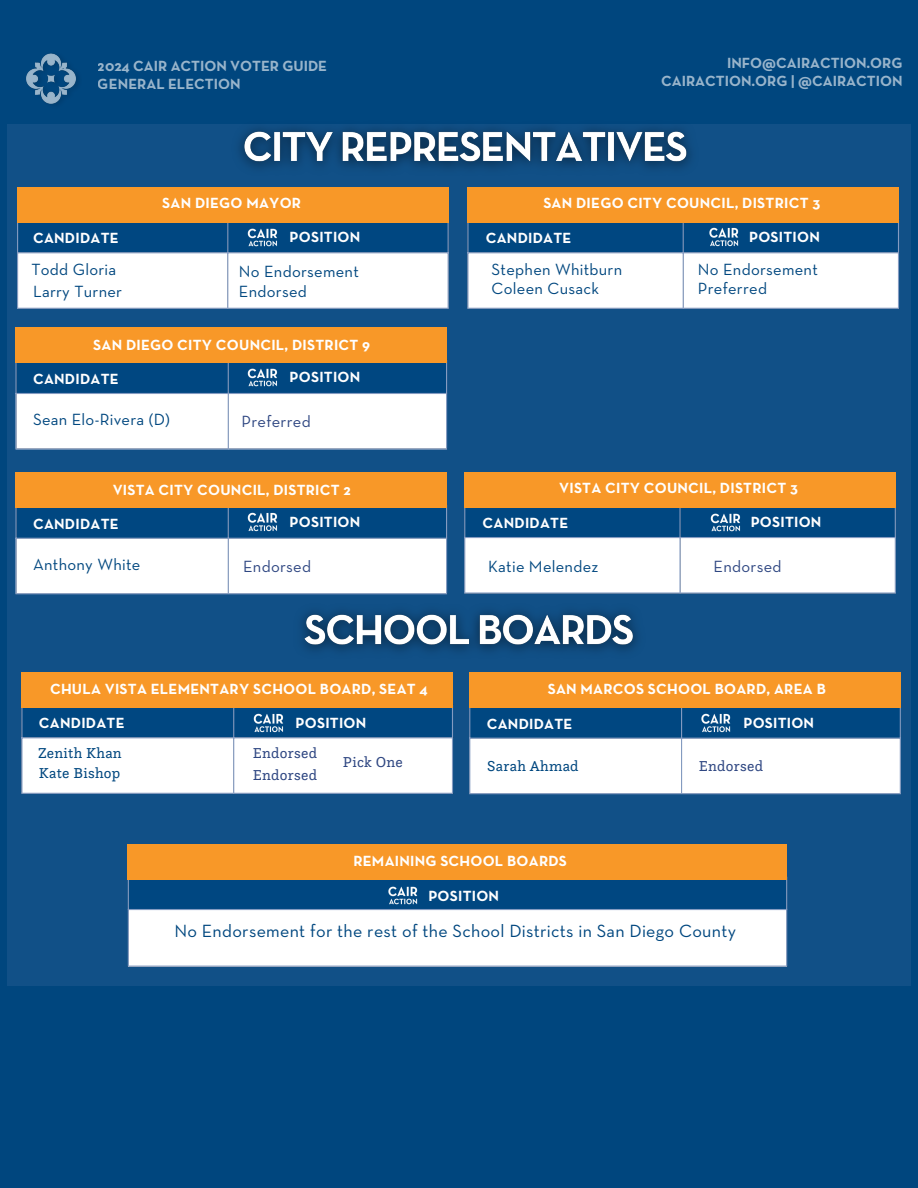
<style>
.page{position:relative;width:918px;height:1188px;background:#00467e}
.page>*{position:absolute;margin:0;border:0;box-sizing:border-box;transform-origin:0 0}
.t1{font:18px "Neutraface Text";letter-spacing:.015em;color:#00477f}
.t2{font:16.5px "Neutraface Text";letter-spacing:.015em;color:#00477f}
.t3{font:16.5px "Neutraface Text";letter-spacing:.015em;color:#2f4782}
.t4{font:700 15px/18px "Neutraface Text";letter-spacing:.015em;color:#fff}
.t5{font:15px "Questa Slab";letter-spacing:.015em;color:#2f4782}
.t6{font:15px "Questa Slab";letter-spacing:.015em;color:#00477f}
</style>
<div class="page">
<div style="left:7px;top:125px;width:904px;height:861px;background:#115087"></div>
<img style="left:224px;top:124px;width:482px;height:45px">
<svg style="left:18px;top:222px;width:430px;height:86px;background:#aac0d2"></svg>
<hr style="left:17px;top:220px;width:1px;height:88px;background:#849bc1">
<hr style="left:227px;top:220px;width:1px;height:88px;background:#849bc1">
<hr style="left:448px;top:220px;width:1px;height:88px;background:#849bc1">
<hr style="left:17px;top:252px;width:432px;height:1px;background:#849bc1">
<hr style="left:17px;top:308px;width:432px;height:1px;background:#849bc1">
<svg style="left:469px;top:222px;width:429px;height:86px;background:#aac0d2"></svg>
<hr style="left:467px;top:220px;width:2px;height:88px;background:#849bc1">
<hr style="left:683px;top:220px;width:1px;height:88px;background:#849bc1">
<hr style="left:898px;top:220px;width:1px;height:88px;background:#849bc1">
<hr style="left:467px;top:252px;width:432px;height:1px;background:#849bc1">
<hr style="left:467px;top:308px;width:432px;height:1px;background:#849bc1">
<div style="left:17px;top:187px;width:432px;height:35px;background:#f89828"></div>
<div style="left:467px;top:187px;width:432px;height:35px;background:#f89828"></div>
<svg style="left:17px;top:363px;width:429px;height:85px;background:#a7c0d3"></svg>
<hr style="left:15px;top:361px;width:2px;height:87px;background:#849bc1">
<hr style="left:228px;top:361px;width:1px;height:87px;background:#849bc1">
<hr style="left:446px;top:361px;width:1px;height:87px;background:#849bc1">
<hr style="left:15px;top:393px;width:432px;height:1px;background:#849bc1">
<hr style="left:15px;top:448px;width:432px;height:2px;background:#849bc1">
<div style="left:15px;top:328px;width:432px;height:35px;background:#f89828"></div>
<img style="left:247px;top:226px;width:35px;height:23px">
<img style="left:247px;top:366px;width:35px;height:23px">
<img style="left:26px;top:53px;width:52px;height:51px">
<img style="left:708px;top:226px;width:35px;height:22px">
<svg style="left:465px;top:507px;width:430px;height:85px;background:#aac0d2"></svg>
<hr style="left:464px;top:505px;width:1px;height:87px;background:#849bc1">
<hr style="left:679px;top:505px;width:2px;height:87px;background:#849bc1">
<hr style="left:895px;top:505px;width:1px;height:87px;background:#849bc1">
<hr style="left:464px;top:537px;width:432px;height:1px;background:#849bc1">
<hr style="left:464px;top:592px;width:432px;height:2px;background:#849bc1">
<div style="left:464px;top:472px;width:432px;height:35px;background:#f89828"></div>
<svg style="left:17px;top:508px;width:429px;height:85px;background:#a7c0d3"></svg>
<hr style="left:15px;top:505px;width:2px;height:88px;background:#849bc1">
<hr style="left:228px;top:505px;width:1px;height:88px;background:#849bc1">
<hr style="left:446px;top:505px;width:1px;height:88px;background:#849bc1">
<hr style="left:15px;top:538px;width:432px;height:1px;background:#849bc1">
<hr style="left:15px;top:593px;width:432px;height:1px;background:#849bc1">
<div style="left:15px;top:473px;width:432px;height:35px;background:#f89828"></div>
<img style="left:247px;top:511px;width:35px;height:22px">
<img style="left:710px;top:511px;width:35px;height:23px">
<img style="left:301px;top:611px;width:337px;height:41px">
<svg style="left:23px;top:707px;width:429px;height:86px;background:#aac0d2"></svg>
<hr style="left:21px;top:705px;width:2px;height:88px;background:#849bc1">
<hr style="left:233px;top:705px;width:1px;height:88px;background:#849bc1">
<hr style="left:452px;top:705px;width:1px;height:88px;background:#849bc1">
<hr style="left:21px;top:737px;width:432px;height:1px;background:#849bc1">
<hr style="left:21px;top:793px;width:432px;height:1px;background:#849bc1">
<div style="left:21px;top:672px;width:432px;height:35px;background:#f89828"></div>
<img style="left:253px;top:712px;width:35px;height:22px">
<svg style="left:470px;top:708px;width:430px;height:85px;background:#a8c0d4"></svg>
<hr style="left:469px;top:705px;width:1px;height:88px;background:#849bc1">
<hr style="left:681px;top:705px;width:1px;height:88px;background:#849bc1">
<hr style="left:900px;top:705px;width:1px;height:88px;background:#849bc1">
<hr style="left:469px;top:738px;width:432px;height:1px;background:#849bc1">
<hr style="left:469px;top:793px;width:432px;height:1px;background:#849bc1">
<div style="left:469px;top:673px;width:432px;height:35px;background:#f89828"></div>
<img style="left:701px;top:712px;width:35px;height:22px">
<div style="left:128px;top:877px;width:659px;height:33px;background:#004781"></div>
<div style="left:128px;top:909px;width:659px;height:57px;background:#fff"></div>
<hr style="left:128px;top:877px;width:1px;height:89px;background:#849bc1">
<hr style="left:786px;top:877px;width:1px;height:89px;background:#849bc1">
<hr style="left:128px;top:909px;width:659px;height:1px;background:#849bc1">
<hr style="left:128px;top:966px;width:659px;height:1px;background:#849bc1">
<div style="left:128px;top:845px;width:659px;height:35px;background:#f89828"></div>
<img style="left:388px;top:886px;width:30px;height:19px">
<p class="t4" style="left:98px;top:58px;width:231px">2024 CAIR ACTION VOTER GUIDE<br>GENERAL ELECTION</p>
<p class="t4" style="left:661px;top:55px;width:243px;text-align:right">INFO@CAIRACTION.ORG<br>CAIRACTION.ORG | @CAIRACTION</p>
<h2 class="t4" style="left:162px;top:195px;width:140px">SAN DIEGO MAYOR</h2>
<h2 class="t4" style="left:543px;top:195px;width:278px">SAN DIEGO CITY COUNCIL, DISTRICT 3</h2>
<p class="t4" style="left:33px;top:230px;width:87px">CANDIDATE</p>
<h3 class="t4" style="left:290px;top:229px;width:72px">POSITION</h3>
<h3 class="t4" style="left:486px;top:230px;width:87px">CANDIDATE</h3>
<h3 class="t4" style="left:749px;top:229px;width:72px">POSITION</h3>
<p class="t2" style="left:31px;top:262px;width:86px">Todd Gloria</p>
<h2 class="t2" style="left:239px;top:264px;width:122px">No Endorsement</h2>
<h2 class="t2" style="left:492px;top:262px;width:132px">Stephen Whitburn</h2>
<h2 class="t2" style="left:698px;top:262px;width:122px">No Endorsement</h2>
<h3 class="t2" style="left:33px;top:285px;width:91px">Larry Turner</h3>
<h2 class="t2" style="left:239px;top:285px;width:70px">Endorsed</h2>
<h2 class="t2" style="left:698px;top:281px;width:71px">Preferred</h2>
<h2 class="t2" style="left:492px;top:281px;width:109px">Coleen Cusack</h2>
<h3 class="t4" style="left:93px;top:337px;width:278px">SAN DIEGO CITY COUNCIL, DISTRICT 9</h3>
<h3 class="t4" style="left:33px;top:371px;width:87px">CANDIDATE</h3>
<p class="t4" style="left:290px;top:369px;width:72px">POSITION</p>
<h3 class="t2" style="left:33px;top:412px;width:138px">Sean Elo-Rivera (D)</h3>
<h3 class="t3" style="left:242px;top:414px;width:71px">Preferred</h3>
<h2 class="t4" style="left:113px;top:482px;width:239px">VISTA CITY COUNCIL, DISTRICT 2</h2>
<p class="t4" style="left:559px;top:480px;width:240px">VISTA CITY COUNCIL, DISTRICT 3</p>
<h2 class="t4" style="left:33px;top:515px;width:87px">CANDIDATE</h2>
<h2 class="t4" style="left:290px;top:514px;width:72px">POSITION</h2>
<h3 class="t4" style="left:483px;top:515px;width:87px">CANDIDATE</h3>
<h3 class="t2" style="left:488px;top:559px;width:112px">Katie Melendez</h3>
<h3 class="t4" style="left:751px;top:514px;width:72px">POSITION</h3>
<h2 class="t2" style="left:33px;top:558px;width:109px">Anthony White</h2>
<h3 class="t3" style="left:714px;top:559px;width:70px">Endorsed</h3>
<h3 class="t3" style="left:243px;top:559px;width:70px">Endorsed</h3>
<h3 class="t4" style="left:50px;top:681px;width:379px">CHULA VISTA ELEMENTARY SCHOOL BOARD, SEAT 4</h3>
<h3 class="t4" style="left:39px;top:715px;width:87px">CANDIDATE</h3>
<h2 class="t4" style="left:296px;top:714px;width:72px">POSITION</h2>
<h3 class="t5" style="left:253px;top:743px;width:66px">Endorsed</h3>
<p class="t6" style="left:38px;top:743px;width:85px">Zenith Khan</p>
<p class="t5" style="left:343px;top:752px;width:61px">Pick One</p>
<h3 class="t6" style="left:39px;top:763px;width:83px">Kate Bishop</h3>
<p class="t5" style="left:253px;top:765px;width:66px">Endorsed</p>
<p class="t4" style="left:548px;top:681px;width:280px">SAN MARCOS SCHOOL BOARD, AREA B</p>
<h3 class="t4" style="left:487px;top:715px;width:87px">CANDIDATE</h3>
<p class="t4" style="left:743px;top:715px;width:72px">POSITION</p>
<h3 class="t5" style="left:699px;top:756px;width:66px">Endorsed</h3>
<h3 class="t6" style="left:487px;top:756px;width:93px">Sarah Ahmad</h3>
<p class="t4" style="left:353px;top:853px;width:215px">REMAINING SCHOOL BOARDS</p>
<p class="t4" style="left:428px;top:887px;width:72px">POSITION</p>
<p class="t1" style="left:174px;top:923px;width:563px">No Endorsement for the rest of the School Districts in San Diego County</p>
</div>
